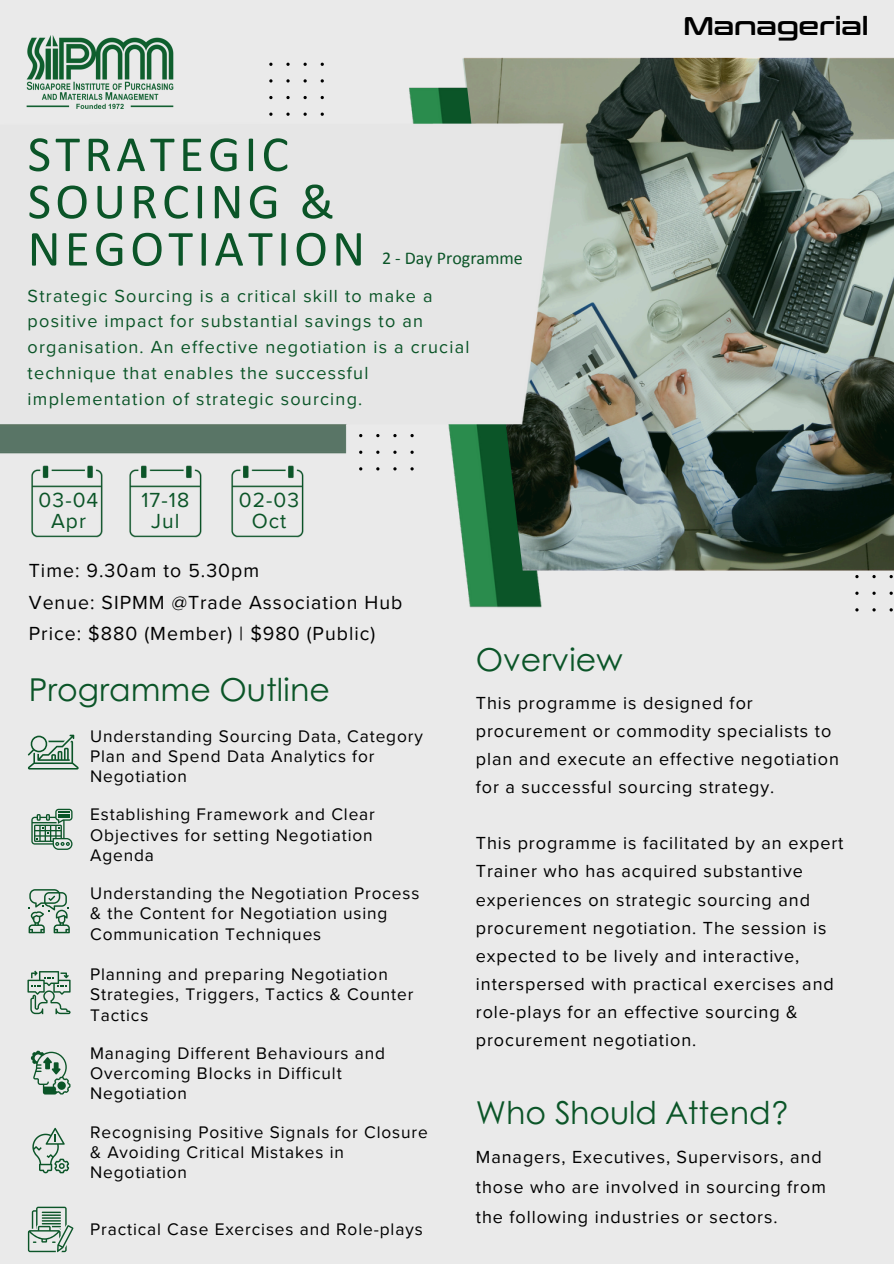
<style>
.page{position:relative;width:894px;height:1264px;background:#fff}
.page>*{position:absolute;margin:0;border:0;box-sizing:border-box;transform-origin:0 0}
.t1{font:51px/47.2px "Calibri";letter-spacing:.08em;color:#0b5528}
.t2{font:31.5px "Century Gothic";color:#0b5528}
.t3{font:25.5px "Conthrax Sb";color:#000}
.t4{font:21px/21.3px "Proxima Nova";letter-spacing:.05em;color:#0b5528;text-align:center}
.t5{font:19.5px "Proxima Nova";letter-spacing:.05em;color:#000}
.t6{font:18px/28.2px "Proxima Nova";letter-spacing:.05em;color:#000}
.t7{font:18px/25.8px "Proxima Nova";letter-spacing:.065em;color:#0b5528}
.t8{font:18px "Calibri";color:#0b5528}
.t9{font:17.25px/20.2px "Proxima Nova";letter-spacing:.05em;color:#000}
</style>
<div class="page">
<div style="left:0;top:0;width:893px;height:1263px;background:#eaeaea"></div>
<img style="left:409px;top:87px;width:133px;height:521px">
<img style="left:439px;top:57px;width:454px;height:527px">
<img style="left:0;top:118px;width:567px;height:341px">
<svg style="left:269px;top:62px;width:62px;height:58px"></svg>
<svg style="left:359px;top:430px;width:62px;height:45px"></svg>
<img style="left:15px;top:35px;width:171px;height:122px">
<img style="left:31px;top:465px;width:72px;height:73px">
<img style="left:129px;top:465px;width:73px;height:73px">
<svg style="left:855px;top:571px;width:38px;height:41px"></svg>
<img style="left:231px;top:465px;width:73px;height:73px">
<svg style="left:28px;top:734px;width:50px;height:35px"></svg>
<svg style="left:31px;top:808px;width:41px;height:42px"></svg>
<svg style="left:29px;top:889px;width:41px;height:44px"></svg>
<svg style="left:27px;top:970px;width:43px;height:44px"></svg>
<svg style="left:31px;top:1050px;width:39px;height:44px"></svg>
<svg style="left:32px;top:1127px;width:37px;height:46px"></svg>
<svg style="left:28px;top:1206px;width:45px;height:46px"></svg>
<h3 class="t1" style="left:28px;top:135px;width:339px">STRATEGIC<br>SOURCING &amp;<br>NEGOTIATION</h3>
<p class="t7" style="left:28px;top:283px;width:443px">Strategic Sourcing is a critical skill to make a positive impact for substantial savings to an organisation. An effective negotiation is a crucial technique that enables the successful implementation of strategic sourcing.</p>
<p class="t8" style="left:382px;top:251px;width:142px">2 - Day Programme</p>
<p class="t4" style="left:39px;top:489px;width:61px">03-04<br>Apr</p>
<h4 class="t4" style="left:141px;top:489px;width:49px">17-18<br>Jul</h4>
<h2 class="t4" style="left:239px;top:489px;width:62px">02-03<br>Oct</h2>
<p class="t5" style="left:29px;top:559px;width:232px">Time: 9.30am to 5.30pm</p>
<p class="t5" style="left:29px;top:591px;width:375px">Venue: SIPMM @Trade Association Hub</p>
<p class="t5" style="left:29px;top:622px;width:348px">Price: $880 (Member) | $980 (Public)</p>
<p class="t2" style="left:475px;top:635px;width:148px">Overview</p>
<p class="t3" style="left:683px;top:11px;width:186px">Managerial</p>
<h2 class="t2" style="left:29px;top:665px;width:302px">Programme Outline</h2>
<h4 class="t9" style="left:90px;top:726px;width:334px">Understanding Sourcing Data, Category<br>Plan and Spend Data Analytics for<br>Negotiation</h4>
<p class="t9" style="left:90px;top:804px;width:286px">Establishing Framework and Clear<br>Objectives for setting Negotiation<br>Agenda</p>
<h4 class="t9" style="left:90px;top:883px;width:331px">Understanding the Negotiation Process &amp; the Content for Negotiation using<br>Communication Techniques</h4>
<h4 class="t9" style="left:90px;top:964px;width:325px">Planning and preparing Negotiation<br>Strategies, Triggers, Tactics &amp; Counter<br>Tactics</h4>
<h4 class="t9" style="left:90px;top:1043px;width:296px">Managing Different Behaviours and<br>Overcoming Blocks in Difficult<br>Negotiation</h4>
<h4 class="t9" style="left:90px;top:1122px;width:339px">Recognising Positive Signals for Closure &amp; Avoiding Critical Mistakes in<br>Negotiation</h4>
<p class="t9" style="left:90px;top:1218px;width:334px">Practical Case Exercises and Role-plays</p>
<p class="t6" style="left:475px;top:689px;width:364px">This programme is designed for procurement or commodity specialists to plan and execute an effective negotiation for a successful sourcing strategy.</p>
<p class="t6" style="left:475px;top:829px;width:369px">This programme is facilitated by an expert Trainer who has acquired substantive experiences on strategic sourcing and procurement negotiation. The session is expected to be lively and interactive, interspersed with practical exercises and role-plays for an effective sourcing &amp; procurement negotiation.</p>
<p class="t2" style="left:475px;top:1089px;width:315px">Who Should Attend?</p>
<h1 class="t6" style="left:475px;top:1141px;width:351px;line-height:30.3px">Managers, Executives, Supervisors, and those who are involved in sourcing from the following industries or sectors.</h1>
</div>
